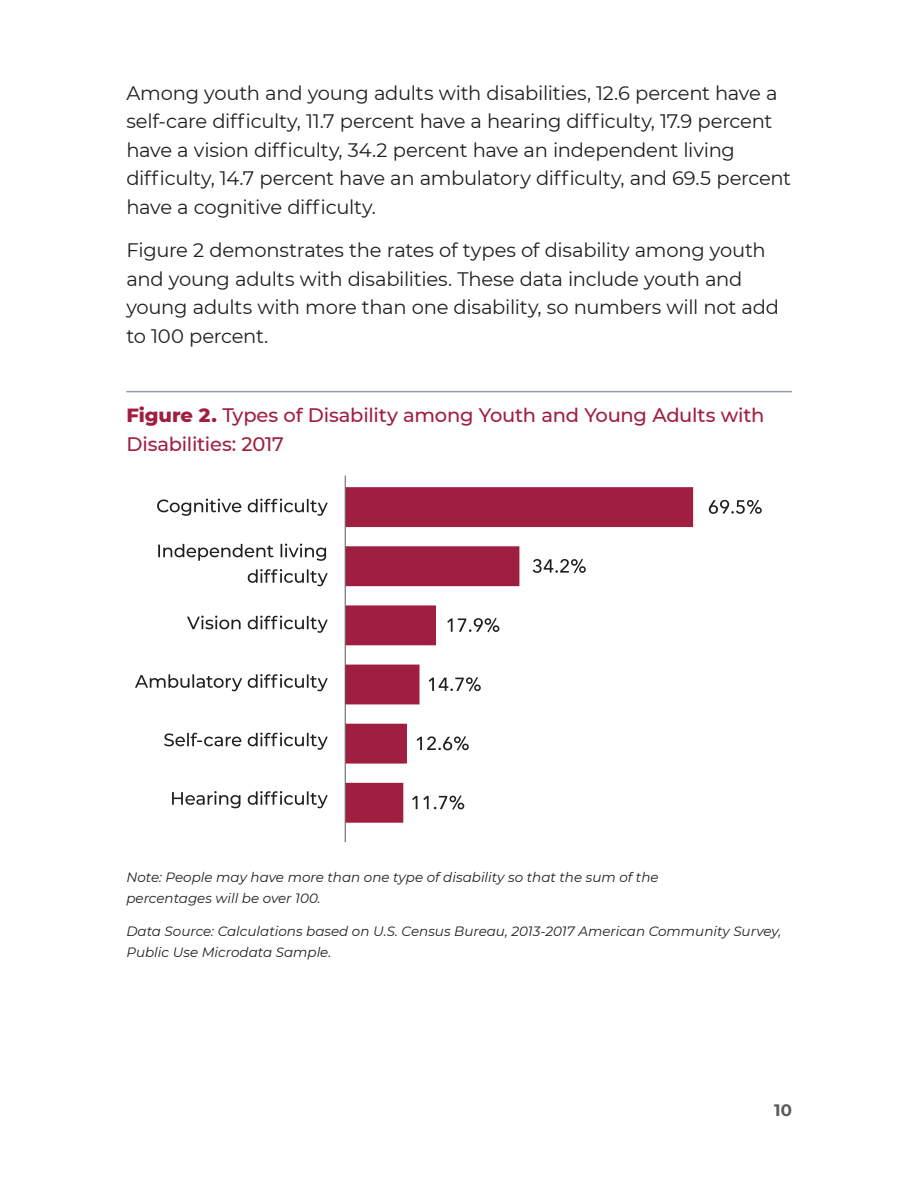
<style>
.page{position:relative;width:918px;height:1188px;background:#fff}
.page>*{position:absolute;margin:0;border:0;box-sizing:border-box;transform-origin:0 0}
.GX{font:19.5px/28.5px "Montserrat";letter-spacing:-.015em;color:#231f20}
.Fig_Title{font:500 19.5px/28.5px "Montserrat";letter-spacing:-.01em;color:#a01e40}
.t1{font:700 16.5px "Montserrat";color:#57585a}
.Source{font:italic 13.5px/21px "Montserrat";color:#231f20}
.s1{font-weight:800}
</style>
<div class="page">
<hr style="left:126px;top:391px;width:666px;height:1px;background:#919da7">
<div style="left:346px;top:488px;width:347px;height:39px;background:#a01e40"></div>
<div style="left:346px;top:487px;width:347px;height:40px;border:1px solid #a01e40"></div>
<div style="left:346px;top:547px;width:173px;height:39px;background:#a01e40"></div>
<div style="left:346px;top:546px;width:173px;height:40px;border:1px solid #a01e40"></div>
<div style="left:346px;top:606px;width:89px;height:39px;background:#a01e40"></div>
<div style="left:346px;top:665px;width:73px;height:39px;background:#a01e40"></div>
<div style="left:346px;top:724px;width:60px;height:39px;background:#a01e40"></div>
<div style="left:346px;top:724px;width:61px;height:39px;border:1px solid #a01e40"></div>
<div style="left:346px;top:783px;width:57px;height:39px;background:#a01e40"></div>
<div style="left:346px;top:783px;width:57px;height:40px;border:1px solid #a01e40"></div>
<svg style="left:709px;top:500px;width:53px;height:14px"></svg>
<svg style="left:533px;top:559px;width:53px;height:14px"></svg>
<svg style="left:447px;top:618px;width:52px;height:14px"></svg>
<svg style="left:429px;top:677px;width:52px;height:14px"></svg>
<svg style="left:417px;top:736px;width:52px;height:15px"></svg>
<svg style="left:412px;top:795px;width:52px;height:15px"></svg>
<svg style="left:172px;top:791px;width:156px;height:17px"></svg>
<svg style="left:164px;top:733px;width:164px;height:17px"></svg>
<svg style="left:135px;top:674px;width:193px;height:17px"></svg>
<svg style="left:187px;top:616px;width:141px;height:17px"></svg>
<svg style="left:248px;top:569px;width:80px;height:17px"></svg>
<svg style="left:158px;top:544px;width:168px;height:17px"></svg>
<svg style="left:157px;top:499px;width:171px;height:17px"></svg>
<hr style="left:345px;top:476px;width:1px;height:366px;background:#57585a">
<p class="GX" style="left:126px;top:78px;width:666px">Among youth and young adults with disabilities, 12.6 percent have a self-care difficulty, 11.7 percent have a hearing difficulty, 17.9 percent have a vision difficulty, 34.2 percent have an independent living difficulty, 14.7 percent have an ambulatory difficulty, and 69.5 percent have a cognitive difficulty.</p>
<p class="GX" style="left:126px;top:236px;width:654px">Figure 2 demonstrates the rates of types of disability among youth and young adults with disabilities. These data include youth and young adults with more than one disability, so numbers will not add to 100 percent.</p>
<h2 class="Fig_Title" style="left:126px;top:400px;width:639px"><span class="s1">Figure 2.</span> Types of Disability among Youth and Young Adults with<br>Disabilities: 2017</h2>
<p class="Source" style="left:126px;top:867px;width:534px">Note: People may have more than one type of disability so that the sum of the percentages will be over 100.</p>
<p class="Source" style="left:126px;top:921px;width:656px">Data Source: Calculations based on U.S. Census Bureau, 2013-2017 American Community Survey,<br>Public Use Microdata Sample.</p>
<p class="t1" style="left:774px;top:1098px;width:19px">10</p>
</div>
